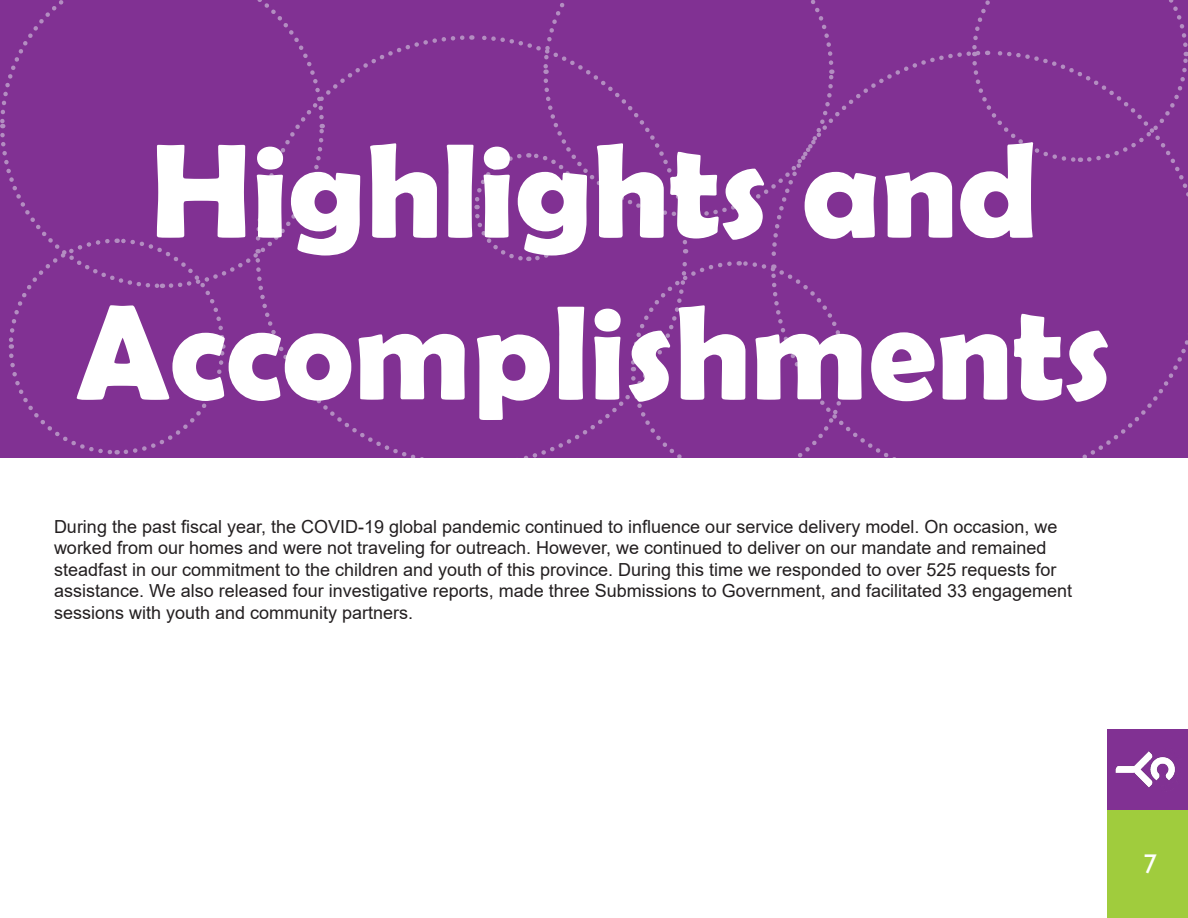
<style>
.page{position:relative;width:1188px;height:918px;background:#fff}
.page>*{position:absolute;margin:0;border:0;box-sizing:border-box;transform-origin:0 0}
.Heading_1{font:700 135px/162px "Berlin Sans FB Demi";color:#fff;text-align:center}
.t1{font:27px "Gill Sans";color:#fff}
.t2{font:18px/21.6px "Arial";color:#231f20}
</style>
<div class="page">
<div style="left:1107px;top:729px;width:81px;height:81px;background:#813193"></div>
<div style="left:1107px;top:810px;width:81px;height:108px;background:#a0cc3d"></div>
<img style="left:1115px;top:751px;width:60px;height:37px">
<div style="left:0;top:0;width:1188px;height:459px;background:#813193"></div>
<svg style="left:326px;top:35px;width:139px;height:60px"></svg>
<svg style="left:326px;top:405px;width:98px;height:53px"></svg>
<svg style="left:849px;top:51px;width:121px;height:53px"></svg>
<svg style="left:0;top:0;width:326px;height:455px"></svg>
<svg style="left:970px;top:0;width:218px;height:458px"></svg>
<svg style="left:471px;top:0;width:378px;height:458px"></svg>
<div style="left:0;top:458px;width:1188px;height:54px;background:#fff"></div>
<p class="Heading_1" style="left:76px;top:108px;width:1037px">Highlights and<br>Accomplishments</p>
<p class="t2" style="left:54px;top:515px;width:1020px">During the past fiscal year, the COVID-19 global pandemic continued to influence our service delivery model. On occasion, we worked from our homes and were not traveling for outreach. However, we continued to deliver on our mandate and remained steadfast in our commitment to the children and youth of this province. During this time we responded to over 525 requests for assistance. We also released four investigative reports, made three Submissions to Government, and facilitated 33 engagement sessions with youth and community partners.</p>
<h2 class="t1" style="left:1143px;top:849px;width:15px">7</h2>
</div>
